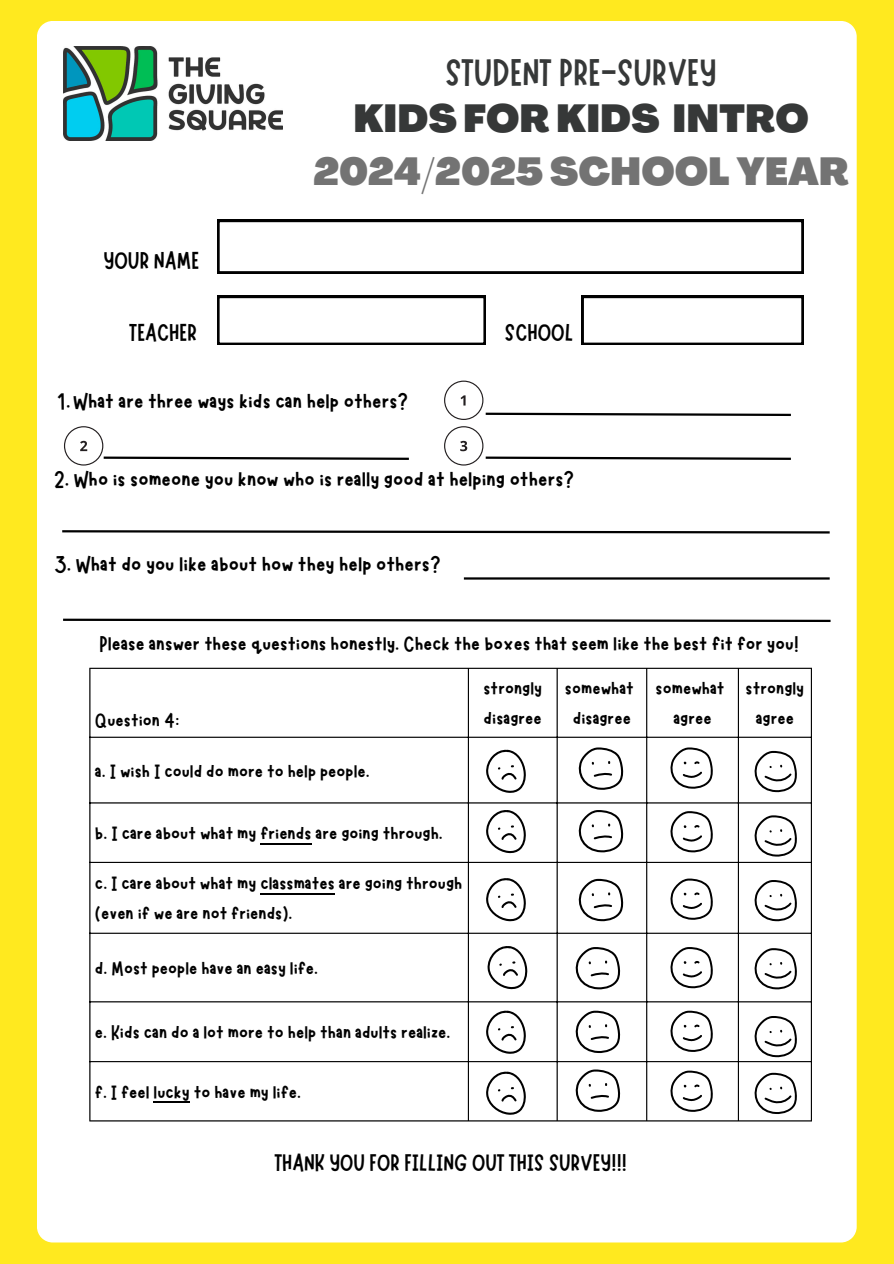
<style>
.page{position:relative;width:894px;height:1264px;background:#fff}
.page>*{position:absolute;margin:0;border:0;box-sizing:border-box;transform-origin:0 0}
.t1{font:38.4px/46.2px "Marykate";color:#363838;text-align:center}
.t2{font:900 38.4px "Agrandir";color:#737373}
.t3{font:24.45px "Marykate";color:#000}
.t4{font:24px "Marykate";color:#000}
.t5{font:22.5px "Marykate";color:#000}
.t6{font:21px/29.2px "Marykate";color:#000}
.s1{font-family:"Agrandir";font-weight:900}
</style>
<div class="page">
<div style="left:0;top:0;width:893px;height:1263px;background:#ffe91f"></div>
<div style="left:37px;top:21px;width:819px;height:1221px;background:#fff"></div>
<hr style="left:260px;top:842px;width:51px;height:2px;background:#000">
<hr style="left:260px;top:893px;width:75px;height:2px;background:#000">
<hr style="left:154px;top:1101px;width:36px;height:2px;background:#000">
<hr style="left:89px;top:669px;width:1px;height:451px;background:#000">
<hr style="left:467px;top:669px;width:2px;height:451px;background:#000">
<hr style="left:556px;top:669px;width:1px;height:451px;background:#000">
<hr style="left:646px;top:669px;width:1px;height:451px;background:#000">
<hr style="left:737px;top:669px;width:1px;height:451px;background:#000">
<hr style="left:810px;top:669px;width:1px;height:451px;background:#000">
<hr style="left:89px;top:667px;width:722px;height:2px;background:#000">
<hr style="left:89px;top:736px;width:722px;height:1px;background:#000">
<hr style="left:89px;top:802px;width:722px;height:1px;background:#000">
<hr style="left:89px;top:861px;width:722px;height:2px;background:#000">
<hr style="left:89px;top:932px;width:722px;height:1px;background:#000">
<hr style="left:89px;top:1001px;width:722px;height:1px;background:#000">
<hr style="left:89px;top:1061px;width:722px;height:1px;background:#000">
<hr style="left:89px;top:1120px;width:722px;height:1px;background:#000">
<svg style="left:667px;top:946px;width:46px;height:42px"></svg>
<svg style="left:572px;top:946px;width:48px;height:43px"></svg>
<svg style="left:487px;top:945px;width:40px;height:44px"></svg>
<svg style="left:751px;top:815px;width:46px;height:42px"></svg>
<svg style="left:485px;top:1010px;width:41px;height:44px"></svg>
<svg style="left:485px;top:1071px;width:41px;height:44px"></svg>
<svg style="left:485px;top:877px;width:41px;height:44px"></svg>
<svg style="left:485px;top:749px;width:41px;height:44px"></svg>
<svg style="left:485px;top:809px;width:41px;height:44px"></svg>
<svg style="left:572px;top:1010px;width:48px;height:43px"></svg>
<svg style="left:575px;top:747px;width:48px;height:43px"></svg>
<svg style="left:575px;top:810px;width:48px;height:42px"></svg>
<svg style="left:575px;top:878px;width:48px;height:43px"></svg>
<svg style="left:572px;top:1069px;width:48px;height:43px"></svg>
<svg style="left:667px;top:1010px;width:46px;height:42px"></svg>
<svg style="left:667px;top:1070px;width:46px;height:42px"></svg>
<svg style="left:667px;top:878px;width:46px;height:42px"></svg>
<svg style="left:667px;top:811px;width:46px;height:41px"></svg>
<svg style="left:667px;top:747px;width:46px;height:42px"></svg>
<svg style="left:751px;top:1015px;width:46px;height:42px"></svg>
<svg style="left:751px;top:1072px;width:46px;height:42px"></svg>
<svg style="left:751px;top:879px;width:46px;height:42px"></svg>
<svg style="left:751px;top:948px;width:46px;height:41px"></svg>
<svg style="left:751px;top:750px;width:46px;height:42px"></svg>
<img style="left:64px;top:47px;width:218px;height:93px">
<svg style="left:217px;top:220px;width:586px;height:53px"></svg>
<svg style="left:217px;top:296px;width:268px;height:48px"></svg>
<svg style="left:581px;top:296px;width:222px;height:48px"></svg>
<svg style="left:60px;top:529px;width:771px;height:5px"></svg>
<svg style="left:61px;top:617px;width:771px;height:6px"></svg>
<hr style="left:464px;top:577px;width:365px;height:2px;background:#000">
<svg style="left:444px;top:380px;width:349px;height:40px"></svg>
<svg style="left:64px;top:426px;width:347px;height:39px"></svg>
<svg style="left:444px;top:426px;width:349px;height:39px"></svg>
<p class="t3" style="left:103px;top:245px;width:97px">YOUR NAME</p>
<p class="t1" style="left:353px;top:45px;width:457px">STUDENT PRE-SURVEY<br><span class="s1">KIDS FOR KIDS INTRO</span></p>
<p class="t2" style="left:313px;top:156px;width:537px">2024/2025 SCHOOL YEAR</p>
<p class="t3" style="left:130px;top:316px;width:69px">TEACHER</p>
<p class="t3" style="left:505px;top:316px;width:70px">SCHOOL</p>
<p class="t4" style="left:57px;top:386px;width:353px">1.What are three ways kids can help others?</p>
<p class="t4" style="left:54px;top:463px;width:521px">2. Who is someone you know who is really good at helping others?</p>
<p class="t4" style="left:54px;top:549px;width:388px">3. What do you like about how they help others?</p>
<p class="t5" style="left:99px;top:630px;width:700px">Please answer these questions honestly. Check the boxes that seem like the best fit for you!</p>
<p class="t6" style="left:95px;top:703px;width:87px">Question 4:</p>
<p class="t6" style="left:95px;top:754px;width:276px">a. I wish I could do more to help people.</p>
<p class="t6" style="left:95px;top:816px;width:349px">b. I care about what my friends are going through.</p>
<p class="t6" style="left:95px;top:867px;width:369px">c. I care about what my classmates are going through (even if we are not friends).</p>
<p class="t6" style="left:95px;top:951px;width:224px">d. Most people have an easy life.</p>
<p class="t6" style="left:95px;top:1015px;width:357px">e. Kids can do a lot more to help than adults realize.</p>
<p class="t6" style="left:95px;top:1075px;width:207px">f. I feel lucky to have my life.</p>
<h2 class="t6" style="left:483px;top:672px;width:60px">strongly disagree</h2>
<h2 class="t6" style="left:564px;top:672px;width:70px">somewhat</h2>
<h2 class="t6" style="left:572px;top:701px;width:60px">disagree</h2>
<p class="t4" style="left:274px;top:1146px;width:353px">THANK YOU FOR FILLING OUT THIS SURVEY!!!</p>
<p class="t6" style="left:655px;top:672px;width:70px">somewhat</p>
<p class="t6" style="left:673px;top:701px;width:40px">agree</p>
<p class="t6" style="left:745px;top:672px;width:60px">strongly</p>
<p class="t6" style="left:755px;top:701px;width:40px">agree</p>
</div>
